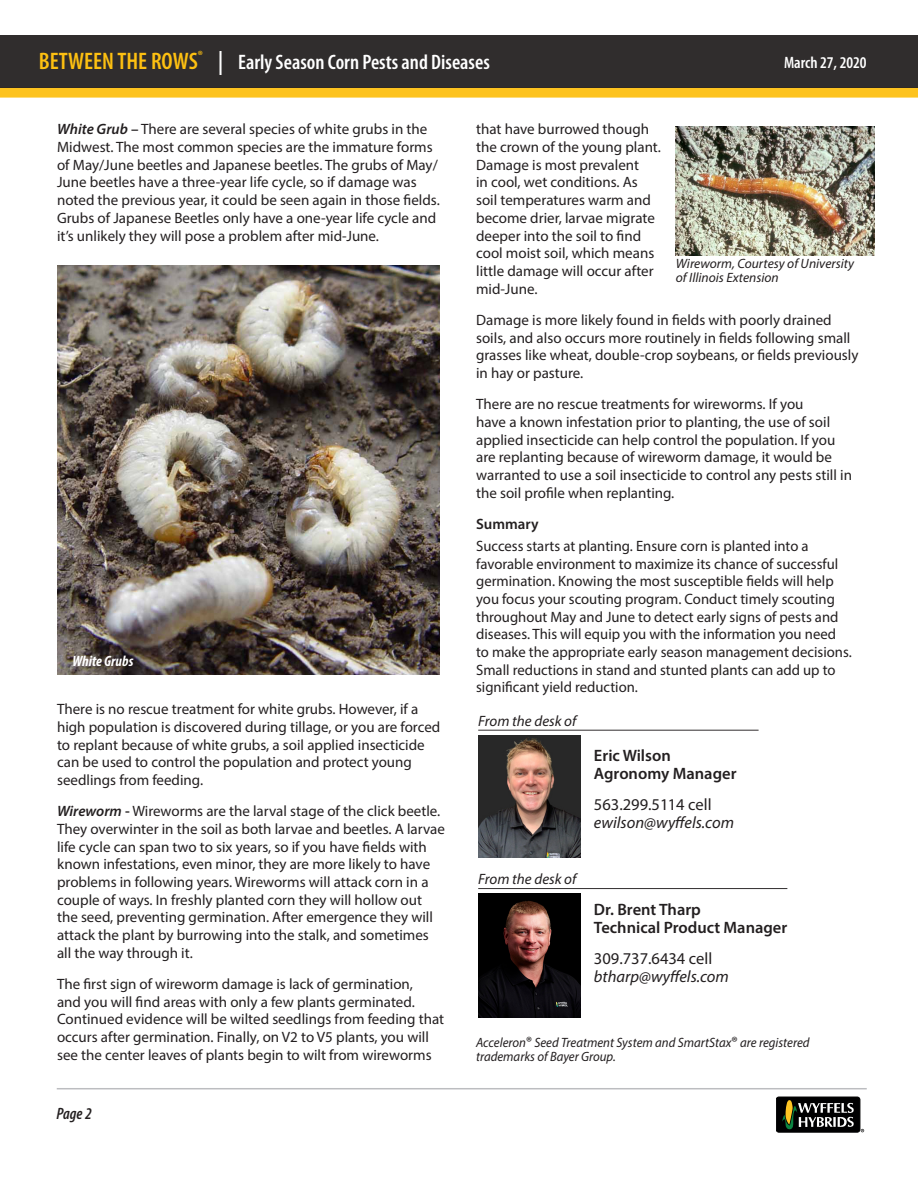
<style>
.page{position:relative;width:918px;height:1188px;background:#fff}
.page>*{position:absolute;margin:0;border:0;box-sizing:border-box;transform-origin:0 0}
.t1{font:600 condensed 21px "Myriad Pro";color:#fff}
.t2{font:600 16.5px "Myriad Pro";color:#231f20}
.t3{font:italic 16.5px "Myriad Pro";color:#231f20}
.t4{font:16.5px "Myriad Pro";color:#231f20}
.t5{font:600 condensed 16.5px "Myriad Pro";color:#fff}
.t6{font:italic 600 condensed 16.5px "Myriad Pro";color:#231f20}
.t7{font:15px/17.7px "Myriad Pro";color:#231f20}
.t8{font:italic 15px "Myriad Pro";color:#231f20}
.t9{font:italic 700 condensed 15px "Myriad Pro";color:#fff}
.t10{font:600 15px "Myriad Pro";color:#231f20}
.t11{font:italic 13.5px/14.2px "Myriad Pro";color:#231f20;scale:.95 1}
.t12{font:italic 13.5px "Myriad Pro";color:#231f20}
.s1{font-size:24px;color:#fdc011}
.s2{font-size:24px}
.s3{font-weight:600;font-style:italic}
.s4{font-weight:600}
.s5{font-style:normal;font-size:15px}
</style>
<div class="page">
<div style="left:776px;top:1097px;width:84px;height:35px;background:#000001;border-radius:3px"></div>
<div style="left:776px;top:1097px;width:84px;height:35px;border:1px solid #000001;border-radius:3px"></div>
<svg style="left:782px;top:1100px;width:72px;height:29px"></svg>
<hr style="left:57px;top:1088px;width:810px;height:1px;background:#bcbdc0">
<div style="left:0;top:87px;width:918px;height:11px;background:#fdc31f"></div>
<div style="left:0;top:35px;width:918px;height:52px;background:#302d2d"></div>
<img style="left:57px;top:266px;width:382px;height:409px">
<img style="left:676px;top:126px;width:198px;height:130px">
<hr style="left:478px;top:888px;width:309px;height:1px;background:#231f20">
<img style="left:479px;top:894px;width:101px;height:123px">
<hr style="left:478px;top:730px;width:281px;height:1px;background:#231f20">
<img style="left:479px;top:735px;width:101px;height:122px">
<h1 class="t1" style="left:39px;top:49px;width:452px"><span class="s1">BETWEEN THE ROWS</span><sup>®</sup> <span class="s2">|</span> Early Season Corn Pests and Diseases</h1>
<p class="t5" style="left:784px;top:53px;width:84px">March 27, 2020</p>
<p class="t7" style="left:57px;top:120px;width:384px"><span class="s3">White Grub</span> <span class="s4">–</span> There are several species of white grubs in the Midwest. The most common species are the immature forms of May/June beetles and Japanese beetles. The grubs of May/ June beetles have a three-year life cycle, so if damage was noted the previous year, it could be seen again in those fields.<br>Grubs of Japanese Beetles only have a one-year life cycle and it’s unlikely they will pose a problem after mid-June.</p>
<p class="t9" style="left:72px;top:651px;width:63px">White Grubs</p>
<p class="t7" style="left:57px;top:700px;width:385px">There is no rescue treatment for white grubs. However, if a high population is discovered during tillage, or you are forced to replant because of white grubs, a soil applied insecticide can be used to control the population and protect young seedlings from feeding.</p>
<p class="t7" style="left:57px;top:802px;width:389px"><span class="s3">Wireworm</span> <span class="s4">-</span> Wireworms are the larval stage of the click beetle.<br>They overwinter in the soil as both larvae and beetles. A larvae life cycle can span two to six years, so if you have fields with known infestations, even minor, they are more likely to have problems in following years. Wireworms will attack corn in a couple of ways. In freshly planted corn they will hollow out the seed, preventing germination. After emergence they will attack the plant by burrowing into the stalk, and sometimes all the way through it.</p>
<p class="t7" style="left:57px;top:975px;width:389px">The first sign of wireworm damage is lack of germination,<br>and you will find areas with only a few plants germinated.<br>Continued evidence will be wilted seedlings from feeding that occurs after germination. Finally, on V2 to V5 plants, you will see the center leaves of plants begin to wilt from wireworms</p>
<p class="t6" style="left:57px;top:1103px;width:37px">Page 2</p>
<p class="t7" style="left:476px;top:120px;width:186px">that have burrowed though the crown of the young plant.<br>Damage is most prevalent<br>in cool, wet conditions. As soil temperatures warm and become drier, larvae migrate deeper into the soil to find cool moist soil, which means little damage will occur after mid-June.</p>
<p class="t7" style="left:476px;top:311px;width:384px">Damage is more likely found in fields with poorly drained soils, and also occurs more routinely in fields following small grasses like wheat, double-crop soybeans, or fields previously in hay or pasture.</p>
<p class="t7" style="left:476px;top:395px;width:377px">There are no rescue treatments for wireworms. If you<br>have a known infestation prior to planting, the use of soil applied insecticide can help control the population. If you are replanting because of wireworm damage, it would be warranted to use a soil insecticide to control any pests still in the soil profile when replanting.</p>
<p class="t10" style="left:476px;top:514px;width:64px">Summary</p>
<p class="t7" style="left:476px;top:537px;width:377px">Success starts at planting. Ensure corn is planted into a favorable environment to maximize its chance of successful germination. Knowing the most susceptible fields will help you focus your scouting program. Conduct timely scouting throughout May and June to detect early signs of pests and diseases. This will equip you with the information you need to make the appropriate early season management decisions.<br>Small reductions in stand and stunted plants can add up to significant yield reduction.</p>
<p class="t12" style="left:676px;top:256px;width:180px">Wireworm, Courtesy of University</p>
<p class="t12" style="left:676px;top:269px;width:104px">of Illinois Extension</p>
<p class="t8" style="left:478px;top:712px;width:100px">From the desk of</p>
<p class="t2" style="left:594px;top:745px;width:78px">Eric Wilson</p>
<p class="t2" style="left:594px;top:763px;width:144px">Agronomy Manager</p>
<p class="t4" style="left:594px;top:795px;width:119px">563.299.5114 cell</p>
<p class="t3" style="left:594px;top:813px;width:142px">ewilson@wyffels.com</p>
<p class="t8" style="left:478px;top:870px;width:100px">From the desk of</p>
<p class="t2" style="left:594px;top:899px;width:109px">Dr. Brent Tharp</p>
<p class="t2" style="left:594px;top:917px;width:195px">Technical Product Manager</p>
<p class="t4" style="left:594px;top:949px;width:120px">309.737.6434 cell</p>
<p class="t3" style="left:594px;top:967px;width:136px">btharp@wyffels.com</p>
<p class="t11" style="left:476px;top:1035px;width:353px">Acceleron<span class="s5">®</span> Seed Treatment System and SmartStax<span class="s5">®</span> are registered trademarks of Bayer Group.</p>
</div>
